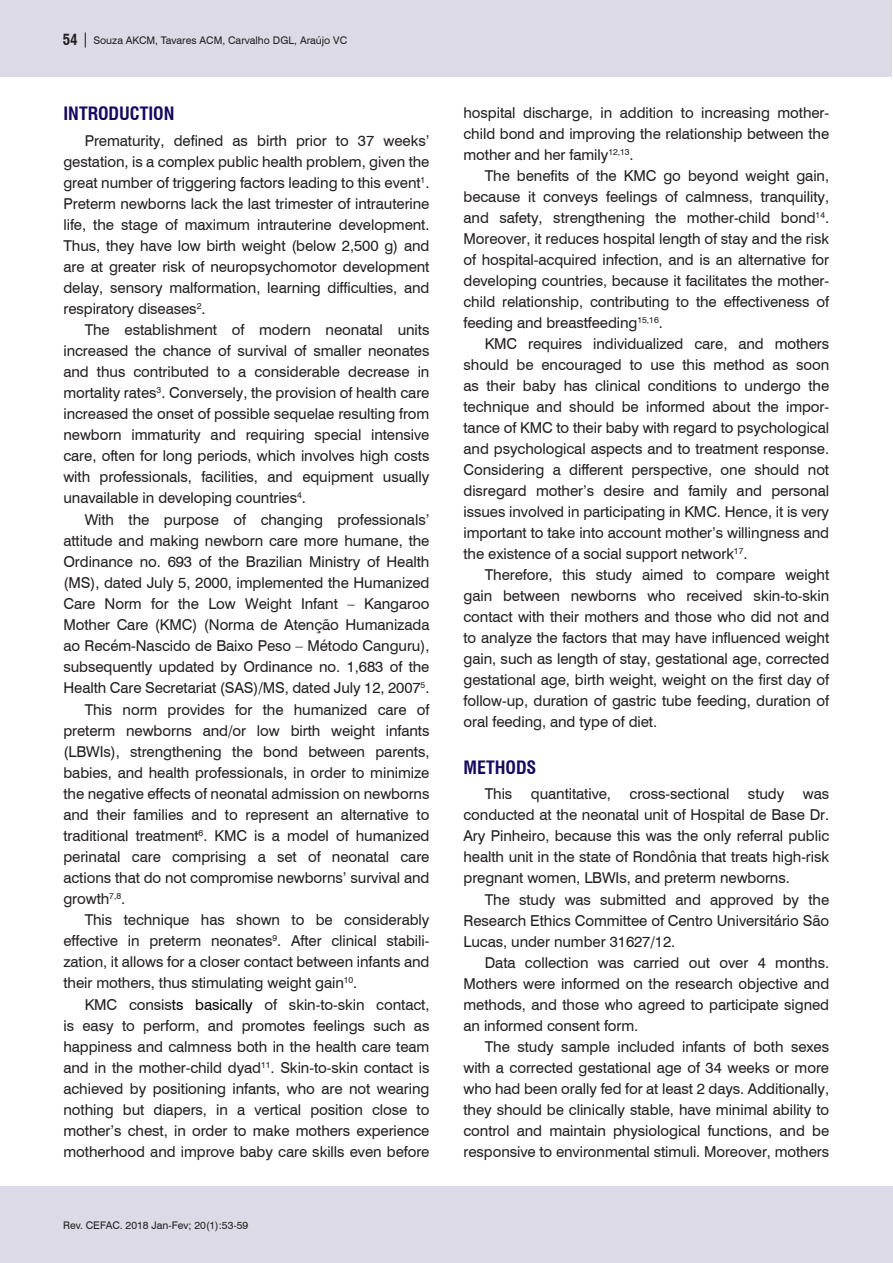
<style>
.page{position:relative;width:893px;height:1263px;background:#fff}
.page>*{position:absolute;margin:0;border:0;box-sizing:border-box;transform-origin:0 0}
.Nivel_1{font:700 condensed 18px "Swiss 721 BT";color:#18085f}
.Corpo_do_texto_INGL{font:15px/21px "Swiss 721 BT";letter-spacing:-.005em;color:#231f20;text-align:justify}
.t1{font:10.5px "Swiss 721 BT";color:#231f20}
.s1{font-weight:700;font-stretch:condensed;font-size:15px}
.s2{font-size:15px}
.s3{color:#000}
</style>
<div class="page">
<div style="left:0;top:1186px;width:892px;height:77px;background:#dcdae7"></div>
<div style="left:0;top:0;width:892px;height:77px;background:#dcdae7"></div>
<p class="t1" style="left:63px;top:33px;width:286px"><span class="s1">54</span> <span class="s2">|</span> Souza AKCM, Tavares ACM, Carvalho DGL, Araújo VC</p>
<p class="Nivel_1" style="left:63px;top:103px;width:113px">INTRODUCTION</p>
<p class="Corpo_do_texto_INGL" style="left:63px;top:129px;width:368px;text-indent:21px">Prematurity, defined as birth prior to 37 weeks’ gestation, is a complex public health problem, given the great number of triggering factors leading to this event<sup>1</sup>.<br>Preterm newborns lack the last trimester of intrauterine life, the stage of maximum intrauterine development.<br>Thus, they have low birth weight (below 2,500 g) and are at greater risk of neuropsychomotor development delay, sensory malformation, learning difficulties, and respiratory diseases<sup>2</sup>.</p>
<p class="Corpo_do_texto_INGL" style="left:63px;top:319px;width:368px;text-indent:21px">The establishment of modern neonatal units increased the chance of survival of smaller neonates and thus contributed to a considerable decrease in mortality rates<sup>3</sup>. Conversely, the provision of health care increased the onset of possible sequelae resulting from newborn immaturity and requiring special intensive care, often for long periods, which involves high costs with professionals, facilities, and equipment usually unavailable in developing countries<sup>4</sup>.</p>
<p class="Corpo_do_texto_INGL" style="left:63px;top:508px;width:368px;text-indent:21px">With the purpose of changing professionals’ attitude and making newborn care more humane, the Ordinance no. 693 of the Brazilian Ministry of Health (MS), dated July 5, 2000, implemented the Humanized Care Norm for the Low Weight Infant – Kangaroo Mother Care (KMC) (Norma de Atenção Humanizada ao Recém-Nascido de Baixo Peso – Método Canguru), subsequently updated by Ordinance no. 1,683 of the Health Care Secretariat (SAS)/MS, dated July 12, 2007<sup>5</sup>.</p>
<p class="Corpo_do_texto_INGL" style="left:63px;top:698px;width:368px;text-indent:21px">This norm provides for the humanized care of preterm newborns and/or low birth weight infants (LBWIs), strengthening the bond between parents, babies, and health professionals, in order to minimize the negative effects of neonatal admission on newborns and their families and to represent an alternative to traditional treatment<sup>6</sup>. KMC is a model of humanized perinatal care comprising a set of neonatal care actions that do not compromise newborns’ survival and growth<sup>7,8</sup>.</p>
<p class="Corpo_do_texto_INGL" style="left:63px;top:909px;width:368px;text-indent:21px">This technique has shown to be considerably effective in preterm neonates<sup>9</sup>. After clinical stabili&shy;zation, it allows for a closer contact between infants and their mothers, thus stimulating weight gain<sup>10</sup>.</p>
<p class="Corpo_do_texto_INGL" style="left:63px;top:993px;width:368px;text-indent:21px">KMC consis<span class="s3">ts basically</span> of skin-to-skin contact, is easy to perform, and promotes feelings such as happiness and calmness both in the health care team and in the mother-child dyad<sup>11</sup>. Skin-to-skin contact is achieved by positioning infants, who are not wearing nothing but diapers, in a vertical position close to mother’s chest, in order to make mothers experience motherhood and improve baby care skills even before</p>
<p class="t1" style="left:63px;top:1218px;width:187px">Rev. CEFAC. 2018 Jan-Fev; 20(1):53-59</p>
<p class="Corpo_do_texto_INGL" style="left:463px;top:101px;width:367px">hospital discharge, in addition to increasing mother&shy;child bond and improving the relationship between the mother and her family<sup>12,13</sup>.</p>
<p class="Corpo_do_texto_INGL" style="left:463px;top:164px;width:367px;text-indent:21px">The benefits of the KMC go beyond weight gain, because it conveys feelings of calmness, tranquility, and safety, strengthening the mother-child bond<sup>14</sup>.<br>Moreover, it reduces hospital length of stay and the risk of hospital-acquired infection, and is an alternative for developing countries, because it facilitates the mother&shy;child relationship, contributing to the effectiveness of feeding and breastfeeding<sup>15,16</sup>.</p>
<p class="Corpo_do_texto_INGL" style="left:463px;top:332px;width:367px;text-indent:21px">KMC requires individualized care, and mothers should be encouraged to use this method as soon as their baby has clinical conditions to undergo the technique and should be informed about the impor&shy;tance of KMC to their baby with regard to psychological and psychological aspects and to treatment response.<br>Considering a different perspective, one should not disregard mother’s desire and family and personal issues involved in participating in KMC. Hence, it is very important to take into account mother’s willingness and the existence of a social support network<sup>17</sup>.</p>
<p class="Corpo_do_texto_INGL" style="left:463px;top:563px;width:367px;text-indent:21px">Therefore, this study aimed to compare weight gain between newborns who received skin-to-skin contact with their mothers and those who did not and to analyze the factors that may have influenced weight gain, such as length of stay, gestational age, corrected gestational age, birth weight, weight on the first day of follow-up, duration of gastric tube feeding, duration of oral feeding, and type of diet.</p>
<p class="Nivel_1" style="left:463px;top:757px;width:74px">METHODS</p>
<p class="Corpo_do_texto_INGL" style="left:463px;top:783px;width:367px;text-indent:21px">This quantitative, cross-sectional study was conducted at the neonatal unit of Hospital de Base Dr.<br>Ary Pinheiro, because this was the only referral public health unit in the state of Rondônia that treats high-risk pregnant women, LBWIs, and preterm newborns.</p>
<p class="Corpo_do_texto_INGL" style="left:463px;top:888px;width:367px;text-indent:21px">The study was submitted and approved by the Research Ethics Committee of Centro Universitário São Lucas, under number 31627/12.</p>
<p class="Corpo_do_texto_INGL" style="left:463px;top:951px;width:367px;text-indent:21px">Data collection was carried out over 4 months.<br>Mothers were informed on the research objective and methods, and those who agreed to participate signed an informed consent form.</p>
<p class="Corpo_do_texto_INGL" style="left:463px;top:1035px;width:367px;text-indent:21px">The study sample included infants of both sexes with a corrected gestational age of 34 weeks or more who had been orally fed for at least 2 days. Additionally, they should be clinically stable, have minimal ability to control and maintain physiological functions, and be responsive to environmental stimuli. Moreover, mothers</p>
</div>
